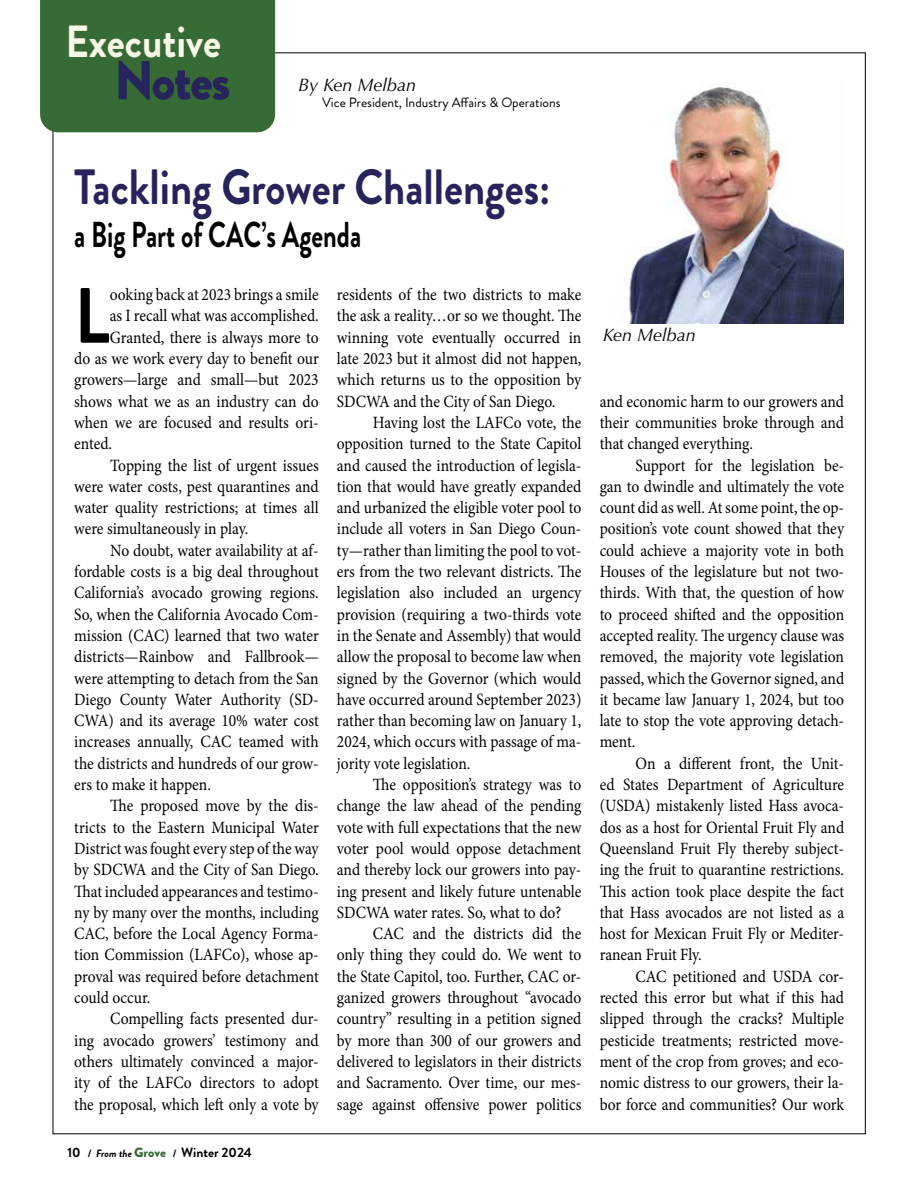
<style>
.page{position:relative;width:918px;height:1188px;background:#fff}
.page>*{position:absolute;margin:0;border:0;box-sizing:border-box;transform-origin:0 0}
.t1{font:700 78.15px "Brandon Grotesque";color:#000;scale:.9 1}
.t2{font:900 54.3px "Brandon Grotesque";letter-spacing:-.03em;color:#27235b;scale:.95 1}
.t3{font:700 49.5px "Brandon Grotesque";color:#27235b;scale:.86 1}
.t4{font:700 45px "Brandon Grotesque";color:#f8f7e6;scale:.9 1}
.t5{font:700 36px "Brandon Grotesque";color:#000;scale:.73 1}
.t6{font:italic 18px "Optima";color:#000}
.t7{font:17.25px/21.3px "Minion Pro";letter-spacing:-.005em;color:#000;text-align:justify;scale:.9 1}
.t8{font:13.5px "Brandon Grotesque";color:#000}
.t9{font:700 13.5px "Brandon Grotesque";letter-spacing:-.005em;color:#000}
.s1{font-size:10.5px}
.s2{font-style:italic;font-size:10.5px}
.s3{font-weight:900;color:#366b35}
</style>
<div class="page">
<img style="left:629px;top:87px;width:215px;height:236px">
<div style="left:40px;top:0;width:235px;height:132px;background:#366b35"></div>
<h3 class="t4" style="left:65px;top:10px;width:175px">Executive</h3>
<h2 class="t2" style="left:114px;top:42px;width:124px">Notes</h2>
<p class="t6" style="left:298px;top:74px;width:120px">By Ken Melban</p>
<p class="t8" style="left:322px;top:93px;width:240px">Vice President, Industry Affairs &amp; Operations</p>
<h3 class="t3" style="left:74px;top:153px;width:556px">Tackling Grower Challenges:</h3>
<h3 class="t5" style="left:74px;top:210px;width:395px">a Big Part of CAC’s Agenda</h3>
<h1 class="t1" style="left:74px;top:261px;width:41px">L</h1>
<p class="t7" style="left:110px;top:284px;width:234px">ooking back at 2023 brings a smile</p>
<p class="t7" style="left:337px;top:284px;width:273px">residents of the two districts to make the ask a reality…or so we thought. The winning vote eventually occurred in late 2023 but it almost did not happen, which returns us to the opposition by SDCWA and the City of San Diego.</p>
<p class="t7" style="left:337px;top:412px;width:273px;text-indent:36px">Having lost the LAFCo vote, the opposition turned to the State Capitol and caused the introduction of legisla&shy;tion that would have greatly expanded and urbanized the eligible voter pool to include all voters in San Diego Coun&shy;ty—rather than limiting the pool to vot&shy;ers from the two relevant districts. The legislation also included an urgency provision (requiring a two-thirds vote in the Senate and Assembly) that would allow the proposal to become law when signed by the Governor (which would have occurred around September 2023) rather than becoming law on January 1, 2024, which occurs with passage of ma&shy;jority vote legislation.</p>
<p class="t7" style="left:337px;top:774px;width:273px;text-indent:36px">The opposition’s strategy was to change the law ahead of the pending vote with full expectations that the new voter pool would oppose detachment and thereby lock our growers into pay&shy;ing present and likely future untenable SDCWA water rates. So, what to do?</p>
<p class="t7" style="left:337px;top:923px;width:273px;text-indent:36px">CAC and the districts did the only thing they could do. We went to the State Capitol, too. Further, CAC or&shy;ganized growers throughout “avocado country” resulting in a petition signed by more than 300 of our growers and delivered to legislators in their districts and Sacramento. Over time, our mes&shy;sage against offensive power politics</p>
<p class="t7" style="left:110px;top:305px;width:234px">as I recall what was accomplished.</p>
<p class="t7" style="left:110px;top:327px;width:234px">Granted, there is always more to</p>
<p class="t7" style="left:74px;top:348px;width:273px">do as we work every day to benefit our</p>
<p class="t7" style="left:74px;top:369px;width:273px">growers—large and small—but 2023</p>
<p class="t7" style="left:74px;top:391px;width:273px">shows what we as an industry can do</p>
<p class="t7" style="left:74px;top:412px;width:273px">when we are focused and results ori-</p>
<p class="t7" style="left:74px;top:433px;width:43px">ented.</p>
<p class="t7" style="left:110px;top:454px;width:233px">Topping the list of urgent issues</p>
<p class="t7" style="left:74px;top:476px;width:273px">were water costs, pest quarantines and</p>
<p class="t7" style="left:74px;top:497px;width:273px">water quality restrictions; at times all</p>
<p class="t7" style="left:74px;top:518px;width:195px">were simultaneously in play.</p>
<p class="t7" style="left:110px;top:540px;width:233px">No doubt, water availability at af-</p>
<p class="t7" style="left:74px;top:561px;width:273px">fordable costs is a big deal throughout</p>
<p class="t7" style="left:74px;top:582px;width:273px">California’s avocado growing regions.</p>
<p class="t7" style="left:74px;top:604px;width:273px">So, when the California Avocado Com-</p>
<p class="t7" style="left:74px;top:625px;width:273px">mission (CAC) learned that two water</p>
<p class="t7" style="left:74px;top:646px;width:273px">districts—Rainbow and Fallbrook—</p>
<p class="t7" style="left:74px;top:667px;width:273px">were attempting to detach from the San</p>
<p class="t7" style="left:74px;top:689px;width:273px">Diego County Water Authority (SD-</p>
<p class="t7" style="left:74px;top:710px;width:273px">CWA) and its average 10% water cost</p>
<p class="t7" style="left:74px;top:731px;width:273px">increases annually, CAC teamed with</p>
<p class="t7" style="left:74px;top:753px;width:273px">the districts and hundreds of our grow-</p>
<p class="t7" style="left:74px;top:774px;width:153px">ers to make it happen.</p>
<p class="t7" style="left:110px;top:795px;width:233px">The proposed move by the dis-</p>
<p class="t7" style="left:74px;top:817px;width:273px">tricts to the Eastern Municipal Water</p>
<p class="t7" style="left:74px;top:838px;width:273px">District was fought every step of the way</p>
<p class="t7" style="left:74px;top:859px;width:273px">by SDCWA and the City of San Diego.</p>
<p class="t7" style="left:74px;top:880px;width:273px">That included appearances and testimo-</p>
<p class="t7" style="left:74px;top:902px;width:273px">ny by many over the months, including</p>
<p class="t7" style="left:74px;top:923px;width:273px">CAC, before the Local Agency Forma-</p>
<p class="t7" style="left:74px;top:944px;width:273px">tion Commission (LAFCo), whose ap-</p>
<p class="t7" style="left:74px;top:966px;width:273px">proval was required before detachment</p>
<p class="t7" style="left:74px;top:987px;width:86px">could occur.</p>
<p class="t7" style="left:110px;top:1008px;width:233px">Compelling facts presented dur-</p>
<p class="t7" style="left:74px;top:1030px;width:273px">ing avocado growers’ testimony and</p>
<p class="t7" style="left:74px;top:1051px;width:273px">others ultimately convinced a major-</p>
<p class="t7" style="left:74px;top:1072px;width:273px">ity of the LAFCo directors to adopt</p>
<p class="t7" style="left:74px;top:1093px;width:273px">the proposal, which left only a vote by</p>
<p class="t9" style="left:68px;top:1143px;width:186px">10 <span class="s1">/</span> <span class="s2">From the</span> <span class="s3">Grove</span> <span class="s1">/</span> Winter 2024</p>
<p class="t6" style="left:603px;top:324px;width:95px">Ken Melban</p>
<p class="t7" style="left:600px;top:391px;width:273px">and economic harm to our growers and their communities broke through and that changed everything.</p>
<p class="t7" style="left:600px;top:454px;width:273px;text-indent:36px">Support for the legislation be&shy;gan to dwindle and ultimately the vote count did as well. At some point, the op&shy;position’s vote count showed that they could achieve a majority vote in both Houses of the legislature but not two&shy;thirds. With that, the question of how to proceed shifted and the opposition accepted reality. The urgency clause was removed, the majority vote legislation passed, which the Governor signed, and it became law January 1, 2024, but too late to stop the vote approving detach&shy;ment.</p>
<p class="t7" style="left:600px;top:753px;width:273px;text-indent:36px">On a different front, the Unit&shy;ed States Department of Agriculture (USDA) mistakenly listed Hass avoca&shy;dos as a host for Oriental Fruit Fly and Queensland Fruit Fly thereby subject&shy;ing the fruit to quarantine restrictions.<br>This action took place despite the fact that Hass avocados are not listed as a host for Mexican Fruit Fly or Mediter&shy;ranean Fruit Fly.</p>
<p class="t7" style="left:600px;top:966px;width:273px;text-indent:36px">CAC petitioned and USDA cor&shy;rected this error but what if this had slipped through the cracks? Multiple pesticide treatments; restricted move&shy;ment of the crop from groves; and eco&shy;nomic distress to our growers, their la&shy;bor force and communities? Our work</p>
</div>
